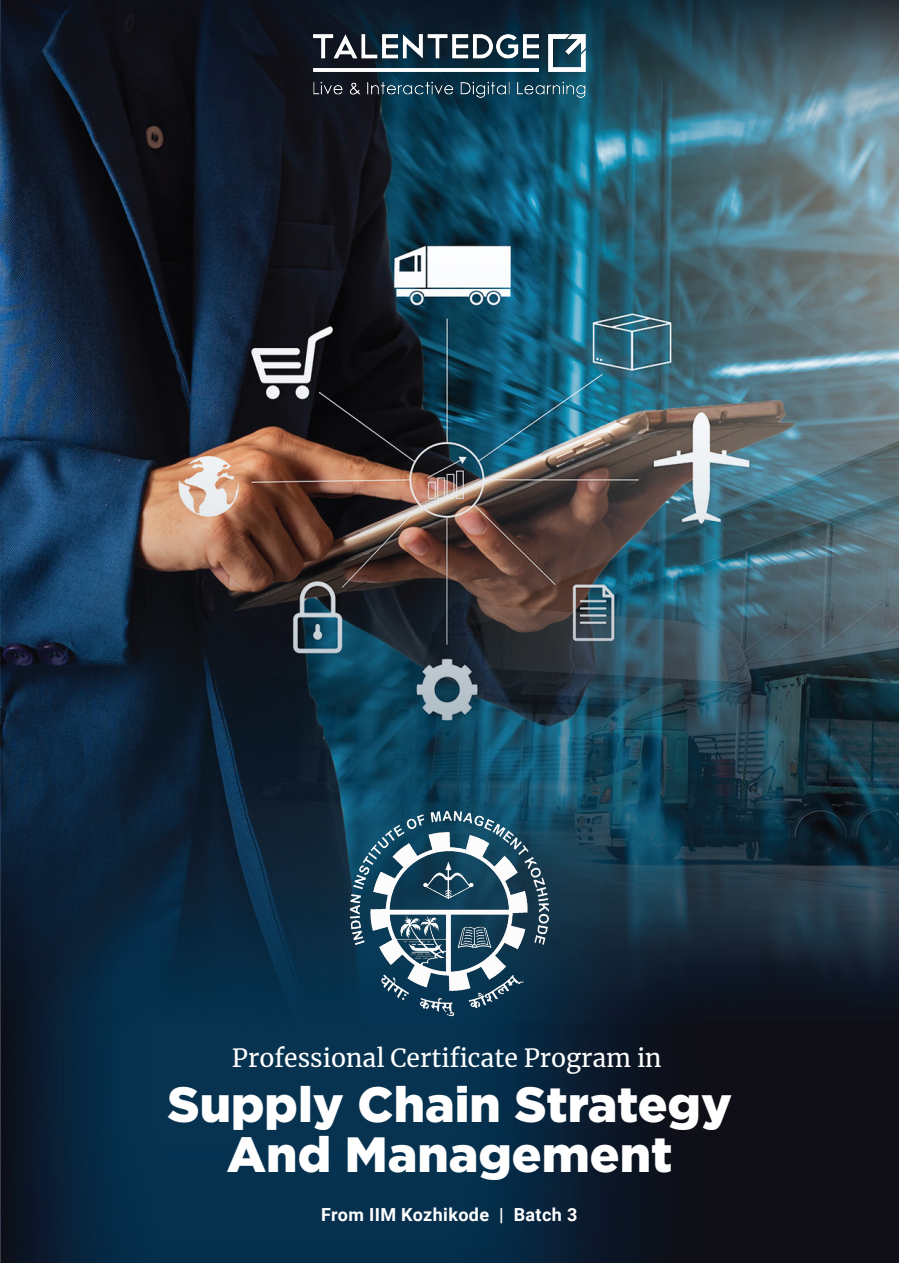
<style>
.page{position:relative;width:899px;height:1263px;background:#fff}
.page>*{position:absolute;margin:0;border:0;box-sizing:border-box;transform-origin:0 0}
.t1{font:900 49.5px/49.5px "Gotham";color:#fff;text-align:center}
.t2{font:24.75px "Merriweather";color:#fff}
.t3{font:700 18px "Roboto";letter-spacing:.02em;color:#fff}
</style>
<div class="page">
<img style="left:0;top:0;width:898px;height:1263px">
<img style="left:314px;top:34px;width:271px;height:64px">
<img style="left:346px;top:809px;width:207px;height:208px">
<p class="t2" style="left:232px;top:1040px;width:431px">Professional Certificate Program in</p>
<h1 class="t1" style="left:167px;top:1079px;width:566px">Supply Chain Strategy<br>And Management</h1>
<p class="t3" style="left:321px;top:1202px;width:258px">From IIM Kozhikode | Batch 3</p>
</div>
